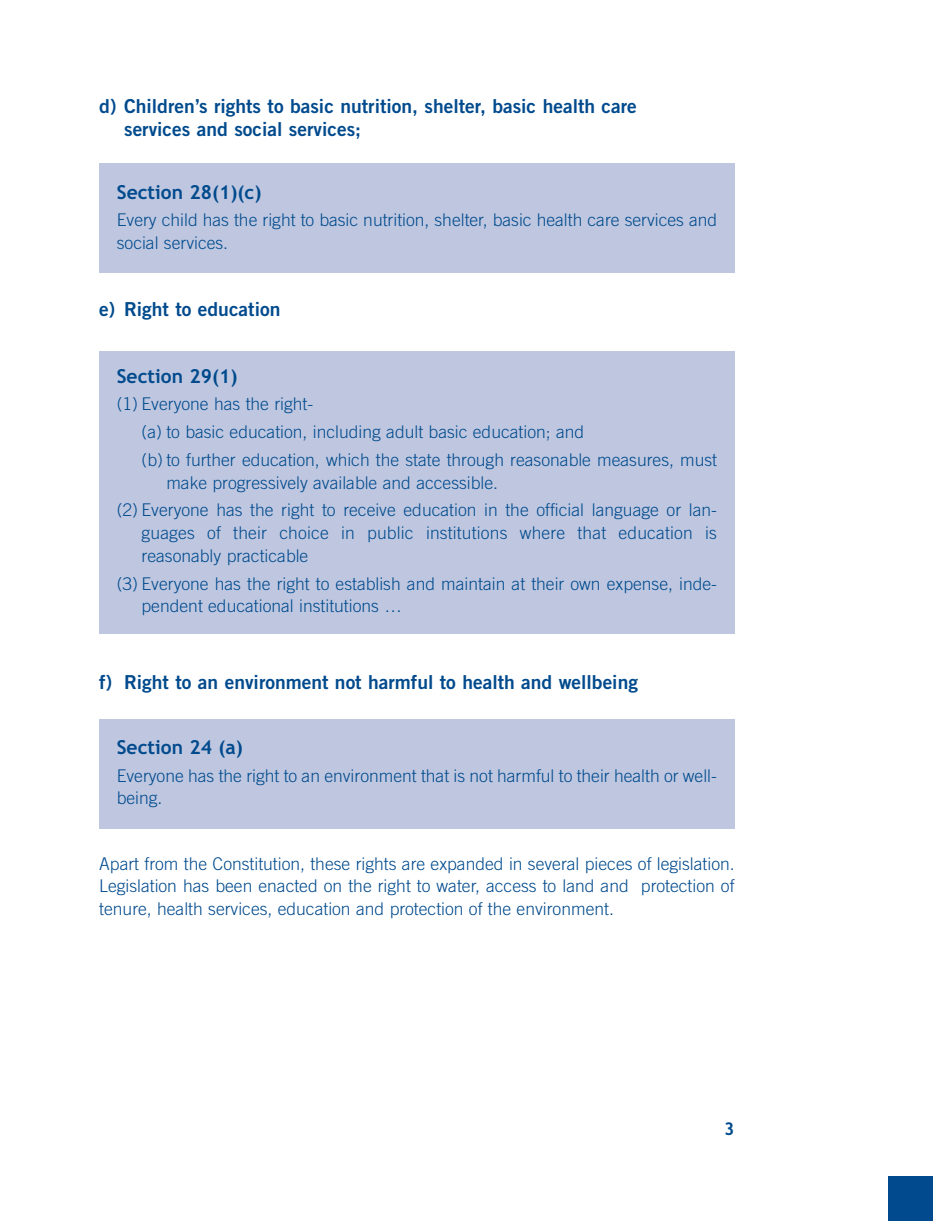
<style>
.page{position:relative;width:933px;height:1221px;background:#fff}
.page>*{position:absolute;margin:0;border:0;box-sizing:border-box;transform-origin:0 0}
.t1{font:19.25px/22.8px "Trade Gothic Bold Two";color:#004a8d}
.t2{font:700 19.25px "Trebuchet MS";color:#004a8d}
.t3{font:300 17.5px/22.8px "Trade Gothic";color:#004a8d}
.t4{font:700 17.5px "Trebuchet MS";color:#004a8d}
</style>
<div class="page">
<div style="left:888px;top:1176px;width:45px;height:44px;background:#004a8d"></div>
<div style="left:99px;top:164px;width:635px;height:109px;background:#bfc7e0"></div>
<div style="left:99px;top:350px;width:635px;height:283px;background:#bfc7e0"></div>
<div style="left:99px;top:719px;width:635px;height:109px;background:#bfc7e0"></div>
<p class="t1" style="left:124px;top:97px;width:514px;text-indent:-25px">d) Children’s rights to basic nutrition, shelter, basic health care services and social services;</p>
<p class="t2" style="left:117px;top:181px;width:146px">Section 28(1)(c)</p>
<p class="t3" style="left:117px;top:210px;width:602px">Every child has the right to basic nutrition, shelter, basic health care services and social services.</p>
<p class="t1" style="left:99px;top:299px;width:183px">e) Right to education</p>
<p class="t2" style="left:117px;top:365px;width:122px">Section 29(1)</p>
<p class="t3" style="left:142px;top:392px;width:577px;line-height:27.7px;text-indent:-25px">(1) Everyone has the right-<br>(a) to basic education, including adult basic education; and<br>(b) to further education, which the state through reasonable measures, must</p>
<p class="t3" style="left:117px;top:470px;width:602px;line-height:27.7px;text-indent:50px">make progressively available and accessible.<br>(2) Everyone has the right to receive education in the official language or lan-</p>
<p class="t3" style="left:142px;top:523px;width:577px">guages of their choice in public institutions where that education is reasonably practicable</p>
<p class="t3" style="left:142px;top:573px;width:577px;text-indent:-25px">(3) Everyone has the right to establish and maintain at their own expense, inde&shy;pendent educational institutions …</p>
<p class="t1" style="left:99px;top:672px;width:540px">f) Right to an environment not harmful to health and wellbeing</p>
<p class="t2" style="left:117px;top:735px;width:128px">Section 24 (a)</p>
<p class="t3" style="left:117px;top:765px;width:601px">Everyone has the right to an environment that is not harmful to their health or well&shy;being.</p>
<p class="t3" style="left:99px;top:853px;width:637px;text-align:justify">Apart from the Constitution, these rights are expanded in several pieces of legislation.<br>Legislation has been enacted on the right to water, access to land and protection of tenure, health services, education and protection of the environment.</p>
<p class="t4" style="left:724px;top:1118px;width:12px">3</p>
</div>
